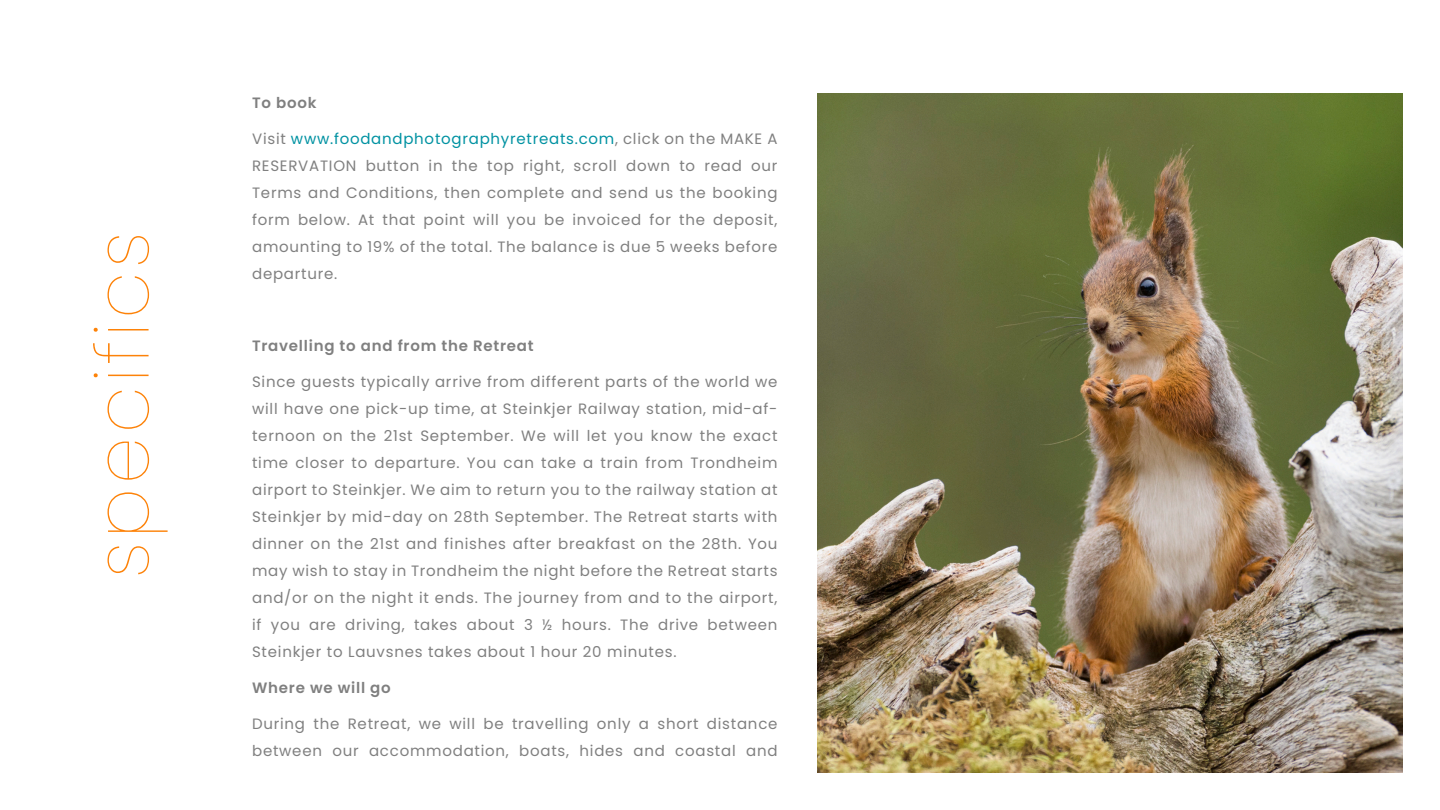
<style>
.page{position:relative;width:1440px;height:810px;background:#fff}
.page>*{position:absolute;margin:0;border:0;box-sizing:border-box;transform-origin:0 0}
.t1{font:100 75px "Poppins";letter-spacing:.05em;color:#fd8208}
.t2{font:15px "Poppins";letter-spacing:.05em;color:#808080}
.t3{font:15px "Poppins";letter-spacing:.05em;color:#0092a2}
.t4{font:600 15px "Poppins";letter-spacing:.05em;color:#808080}
.s1{color:#808080}
</style>
<div class="page">
<img style="left:818px;top:94px;width:584px;height:678px">
<p class="t1" style="left:70px;top:578px;width:348px;rotate:-90deg">specifics</p>
<p class="t4" style="left:252px;top:92px;width:66px">To book</p>
<p class="t3" style="left:252px;top:128px;width:527px"><span class="s1">Visit</span> www.foodandphotographyretreats.com<span class="s1">, click on the MAKE A</span></p>
<p class="t2" style="left:252px;top:155px;width:527px">RESERVATION button in the top right, scroll down to read our</p>
<p class="t2" style="left:252px;top:182px;width:527px">Terms and Conditions, then complete and send us the booking</p>
<p class="t2" style="left:252px;top:209px;width:527px">form below. At that point will you be invoiced for the deposit,</p>
<p class="t2" style="left:252px;top:236px;width:527px">amounting to 19% of the total. The balance is due 5 weeks before</p>
<p class="t2" style="left:252px;top:263px;width:87px">departure.</p>
<p class="t4" style="left:252px;top:335px;width:283px">Travelling to and from the Retreat</p>
<p class="t2" style="left:252px;top:371px;width:527px">Since guests typically arrive from different parts of the world we</p>
<p class="t2" style="left:252px;top:398px;width:527px">will have one pick-up time, at Steinkjer Railway station, mid-af-</p>
<p class="t2" style="left:252px;top:425px;width:527px">ternoon on the 21st September. We will let you know the exact</p>
<p class="t2" style="left:252px;top:452px;width:527px">time closer to departure. You can take a train from Trondheim</p>
<p class="t2" style="left:252px;top:479px;width:527px">airport to Steinkjer. We aim to return you to the railway station at</p>
<p class="t2" style="left:252px;top:506px;width:527px">Steinkjer by mid-day on 28th September. The Retreat starts with</p>
<p class="t2" style="left:252px;top:533px;width:527px">dinner on the 21st and finishes after breakfast on the 28th. You</p>
<p class="t2" style="left:252px;top:560px;width:527px">may wish to stay in Trondheim the night before the Retreat starts</p>
<p class="t2" style="left:252px;top:587px;width:527px">and/or on the night it ends. The journey from and to the airport,</p>
<p class="t2" style="left:252px;top:614px;width:527px">if you are driving, takes about 3 ½ hours. The drive between</p>
<p class="t2" style="left:252px;top:641px;width:426px">Steinkjer to Lauvsnes takes about 1 hour 20 minutes.</p>
<p class="t4" style="left:252px;top:677px;width:140px">Where we will go</p>
<p class="t2" style="left:252px;top:713px;width:527px">During the Retreat, we will be travelling only a short distance</p>
<p class="t2" style="left:252px;top:740px;width:527px">between our accommodation, boats, hides and coastal and</p>
</div>
